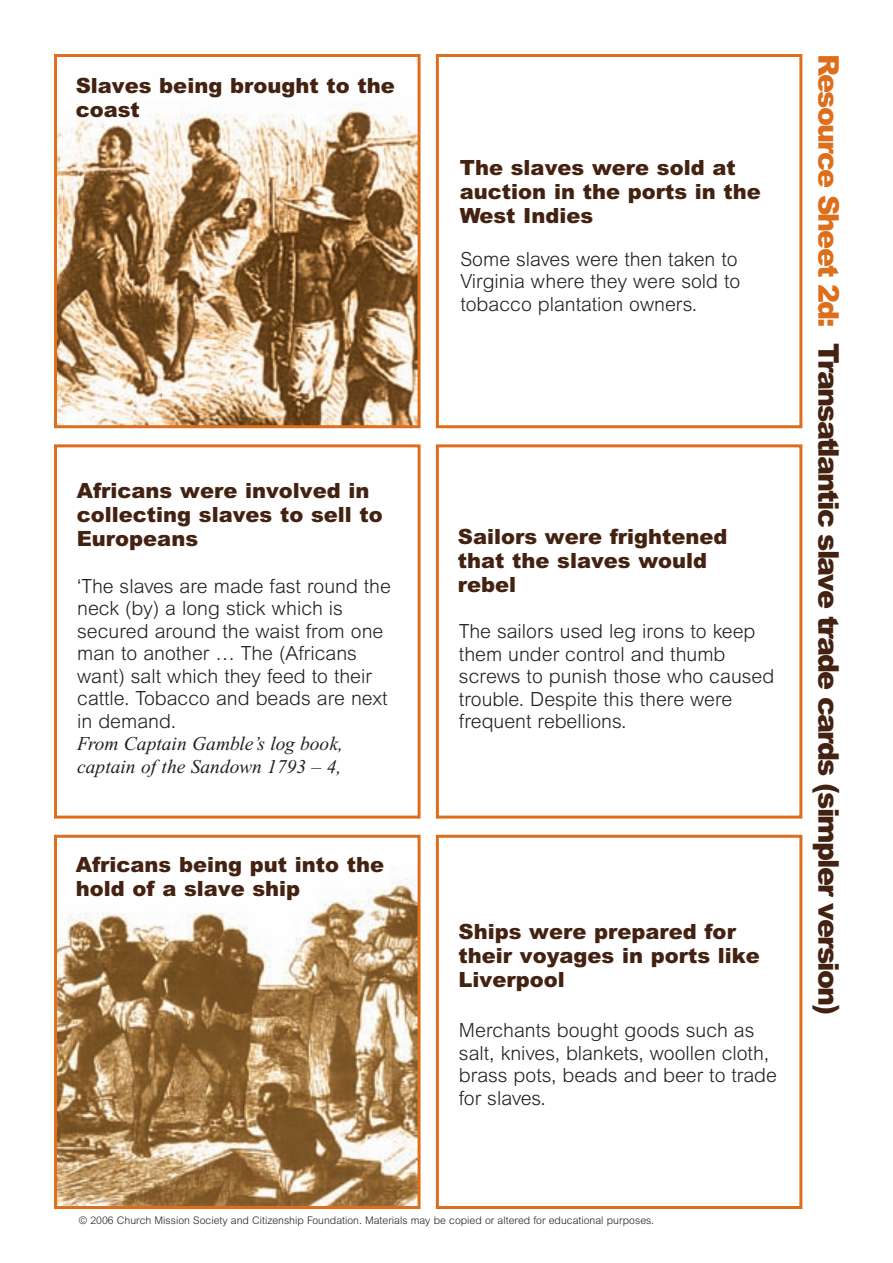
<style>
.page{position:relative;width:893px;height:1263px;background:#fff}
.page>*{position:absolute;margin:0;border:0;box-sizing:border-box;transform-origin:0 0}
.t1{font:900 28.5px "Arial";letter-spacing:-.065em;color:#421}
.t2{font:900 21px/24px "Arial";color:#421}
.t3{font:300 19.5px/22.5px "Arial";color:#231f20}
.t4{font:italic 19.5px/22.5px "Times New Roman";color:#231f20}
.t5{font:300 10.5px "Arial";color:#231f20}
.s1{color:#dd6e1c}
</style>
<div class="page">
<img style="left:58px;top:868px;width:359px;height:337px">
<div style="left:54px;top:835px;width:367px;height:374px;border:3px solid #dd6e1c"></div>
<img style="left:58px;top:102px;width:359px;height:322px">
<div style="left:54px;top:54px;width:367px;height:374px;border:3px solid #dd6e1c"></div>
<div style="left:54px;top:444px;width:367px;height:375px;border:3px solid #dd6e1c"></div>
<div style="left:436px;top:835px;width:366px;height:374px;border:3px solid #dd6e1c"></div>
<div style="left:436px;top:54px;width:366px;height:374px;border:3px solid #dd6e1c"></div>
<div style="left:436px;top:444px;width:366px;height:375px;border:3px solid #dd6e1c"></div>
<p class="t2" style="left:76px;top:74px;width:320px">Slaves being brought to the coast</p>
<p class="t2" style="left:77px;top:478px;width:308px">Africans were involved in collecting slaves to sell to<br>Europeans</p>
<p class="t3" style="left:77px;top:576px;width:315px">‘The slaves are made fast round the neck (by) a long stick which is secured around the waist from one man to another … The (Africans want) salt which they feed to their cattle. Tobacco and beads are next in demand.</p>
<p class="t4" style="left:77px;top:734px;width:267px">From Captain Gamble’s log book, captain of the Sandown 1793 – 4,</p>
<p class="t2" style="left:76px;top:853px;width:310px">Africans being put into the hold of a slave ship</p>
<p class="t2" style="left:460px;top:156px;width:302px">The slaves were sold at auction in the ports in the<br>West Indies</p>
<p class="t3" style="left:460px;top:249px;width:282px">Some slaves were then taken to<br>Virginia where they were sold to tobacco plantation owners.</p>
<p class="t2" style="left:458px;top:525px;width:271px">Sailors were frightened that the slaves would rebel</p>
<p class="t3" style="left:459px;top:622px;width:317px">The sailors used leg irons to keep them under control and thumb screws to punish those who caused trouble. Despite this there were frequent rebellions.</p>
<p class="t2" style="left:458px;top:920px;width:303px">Ships were prepared for their voyages in ports like<br>Liverpool</p>
<p class="t3" style="left:459px;top:1021px;width:320px">Merchants bought goods such as salt, knives, blankets, woollen cloth, brass pots, beads and beer to trade for slaves.</p>
<h1 class="t1" style="left:845px;top:54px;width:962px;rotate:90deg"><span class="s1">Resource Sheet 2d:</span> Transatlantic slave trade cards (simpler version)</h1>
<p class="t5" style="left:79px;top:1216px;width:577px">© 2006 Church Mission Society and Citizenship Foundation. Materials may be copied or altered for educational purposes.</p>
</div>
